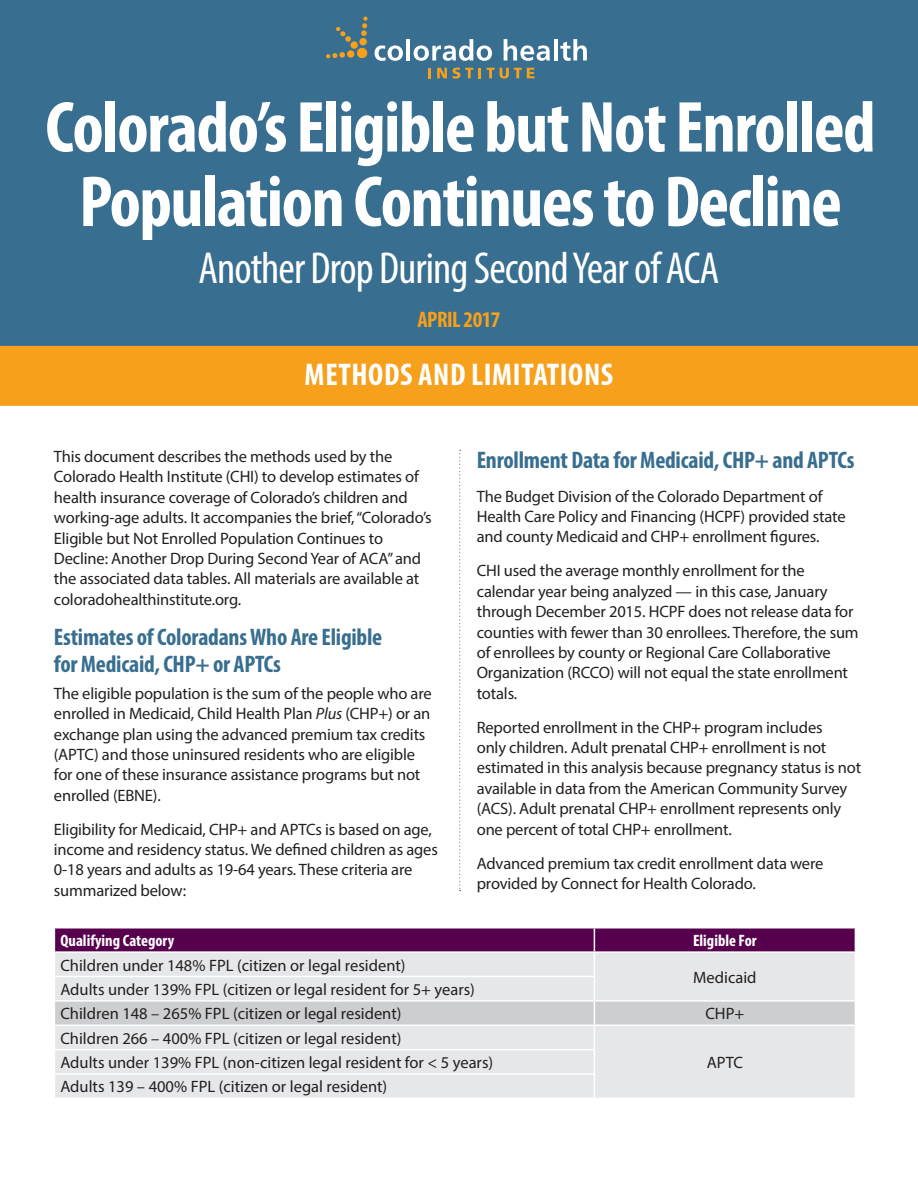
<style>
.page{position:relative;width:918px;height:1188px;background:#fff}
.page>*{position:absolute;margin:0;border:0;box-sizing:border-box;transform-origin:0 0}
.t1{font:700 condensed 72.9px/74.4px "Myriad Pro";letter-spacing:-.02em;color:#fff;text-align:center}
.t2{font:condensed 45px "Myriad Pro";letter-spacing:-.02em;color:#fff}
.Leadin_text{font:700 condensed 31.5px "Myriad Pro";letter-spacing:.02em;color:#fff}
.t3{font:700 condensed 24px/27px "Myriad Pro";letter-spacing:-.01em;color:#386e8f}
.t4{font:700 condensed 22.5px "Myriad Pro";letter-spacing:-.02em;color:#f6a01a}
.Leadin_text-2{font:16.5px/20.4px "Myriad Pro";letter-spacing:-.01em;color:#231f20}
.Leadin_text-3{font:700 condensed 16.5px "Myriad Pro";color:#fff}
.s1{font-style:italic}
</style>
<div class="page">
<div style="left:0;top:0;width:918px;height:347px;background:#386e8f"></div>
<div style="left:0;top:346px;width:918px;height:60px;background:#f6a01b"></div>
<svg style="left:375px;top:45px;width:28px;height:16px"></svg>
<hr style="left:406px;top:39px;width:4px;height:21px;background:#fff">
<svg style="left:414px;top:39px;width:78px;height:22px"></svg>
<svg style="left:504px;top:39px;width:46px;height:22px"></svg>
<hr style="left:554px;top:39px;width:4px;height:21px;background:#fff">
<svg style="left:560px;top:39px;width:27px;height:22px"></svg>
<svg style="left:428px;top:68px;width:3px;height:10px"></svg>
<svg style="left:437px;top:68px;width:10px;height:10px"></svg>
<svg style="left:453px;top:68px;width:20px;height:11px"></svg>
<svg style="left:479px;top:68px;width:2px;height:10px"></svg>
<svg style="left:487px;top:68px;width:47px;height:11px"></svg>
<svg style="left:326px;top:16px;width:42px;height:43px"></svg>
<div style="left:359px;top:38px;width:8px;height:8px;background:#f6a01b;border-radius:50%"></div>
<svg style="left:54px;top:928px;width:802px;height:170px;background:#d0c6d2"></svg>
<svg style="left:459px;top:450px;width:2px;height:441px"></svg>
<p class="t1" style="left:45px;top:89px;width:832px">Colorado’s Eligible but Not Enrolled<br>Population Continues to Decline</p>
<p class="t2" style="left:199px;top:241px;width:522px">Another Drop During Second Year of ACA</p>
<p class="t4" style="left:417px;top:305px;width:85px">APRIL 2017</p>
<p class="Leadin_text" style="left:305px;top:354px;width:310px">METHODS AND LIMITATIONS</p>
<p class="Leadin_text-2" style="left:54px;top:446px;width:379px">This document describes the methods used by the Colorado Health Institute (CHI) to develop estimates of health insurance coverage of Colorado’s children and working-age adults. It accompanies the brief, “Colorado’s Eligible but Not Enrolled Population Continues to Decline: Another Drop During Second Year of ACA” and the associated data tables. All materials are available at coloradohealthinstitute.org.</p>
<p class="t3" style="left:54px;top:623px;width:330px">Estimates of Coloradans Who Are Eligible for Medicaid, CHP+ or APTCs</p>
<p class="Leadin_text-2" style="left:54px;top:683px;width:379px">The eligible population is the sum of the people who are enrolled in Medicaid, Child Health Plan <span class="s1">Plus</span> (CHP+) or an exchange plan using the advanced premium tax credits (APTC) and those uninsured residents who are eligible for one of these insurance assistance programs but not enrolled (EBNE).</p>
<p class="Leadin_text-2" style="left:54px;top:819px;width:385px">Eligibility for Medicaid, CHP+ and APTCs is based on age, income and residency status. We defined children as ages 0-18 years and adults as 19-64 years. These criteria are summarized below:</p>
<p class="t3" style="left:477px;top:446px;width:379px">Enrollment Data for Medicaid, CHP+ and APTCs</p>
<p class="Leadin_text-2" style="left:477px;top:486px;width:370px">The Budget Division of the Colorado Department of<br>Health Care Policy and Financing (HCPF) provided state and county Medicaid and CHP+ enrollment figures.</p>
<p class="Leadin_text-2" style="left:477px;top:560px;width:383px">CHI used the average monthly enrollment for the calendar year being analyzed — in this case, January through December 2015. HCPF does not release data for counties with fewer than 30 enrollees. Therefore, the sum of enrollees by county or Regional Care Collaborative Organization (RCCO) will not equal the state enrollment totals.</p>
<p class="Leadin_text-2" style="left:477px;top:717px;width:386px">Reported enrollment in the CHP+ program includes<br>only children. Adult prenatal CHP+ enrollment is not estimated in this analysis because pregnancy status is not available in data from the American Community Survey (ACS). Adult prenatal CHP+ enrollment represents only one percent of total CHP+ enrollment.</p>
<p class="Leadin_text-2" style="left:477px;top:853px;width:348px">Advanced premium tax credit enrollment data were provided by Connect for Health Colorado.</p>
<p class="Leadin_text-3" style="left:60px;top:930px;width:115px">Qualifying Category</p>
<p class="Leadin_text-3" style="left:693px;top:930px;width:65px">Eligible For</p>
<p class="Leadin_text-2" style="left:60px;top:955px;width:347px">Children under 148% FPL (citizen or legal resident)</p>
<p class="Leadin_text-2" style="left:693px;top:967px;width:65px">Medicaid</p>
<p class="Leadin_text-2" style="left:60px;top:979px;width:416px">Adults under 139% FPL (citizen or legal resident for 5+ years)</p>
<p class="Leadin_text-2" style="left:60px;top:1003px;width:343px">Children 148 – 265% FPL (citizen or legal resident)</p>
<p class="Leadin_text-2" style="left:705px;top:1003px;width:40px">CHP+</p>
<p class="Leadin_text-2" style="left:60px;top:1028px;width:343px">Children 266 – 400% FPL (citizen or legal resident)</p>
<p class="Leadin_text-2" style="left:60px;top:1052px;width:434px">Adults under 139% FPL (non-citizen legal resident for &lt; 5 years)</p>
<p class="Leadin_text-2" style="left:707px;top:1052px;width:38px">APTC</p>
<p class="Leadin_text-2" style="left:60px;top:1076px;width:328px">Adults 139 – 400% FPL (citizen or legal resident)</p>
</div>
